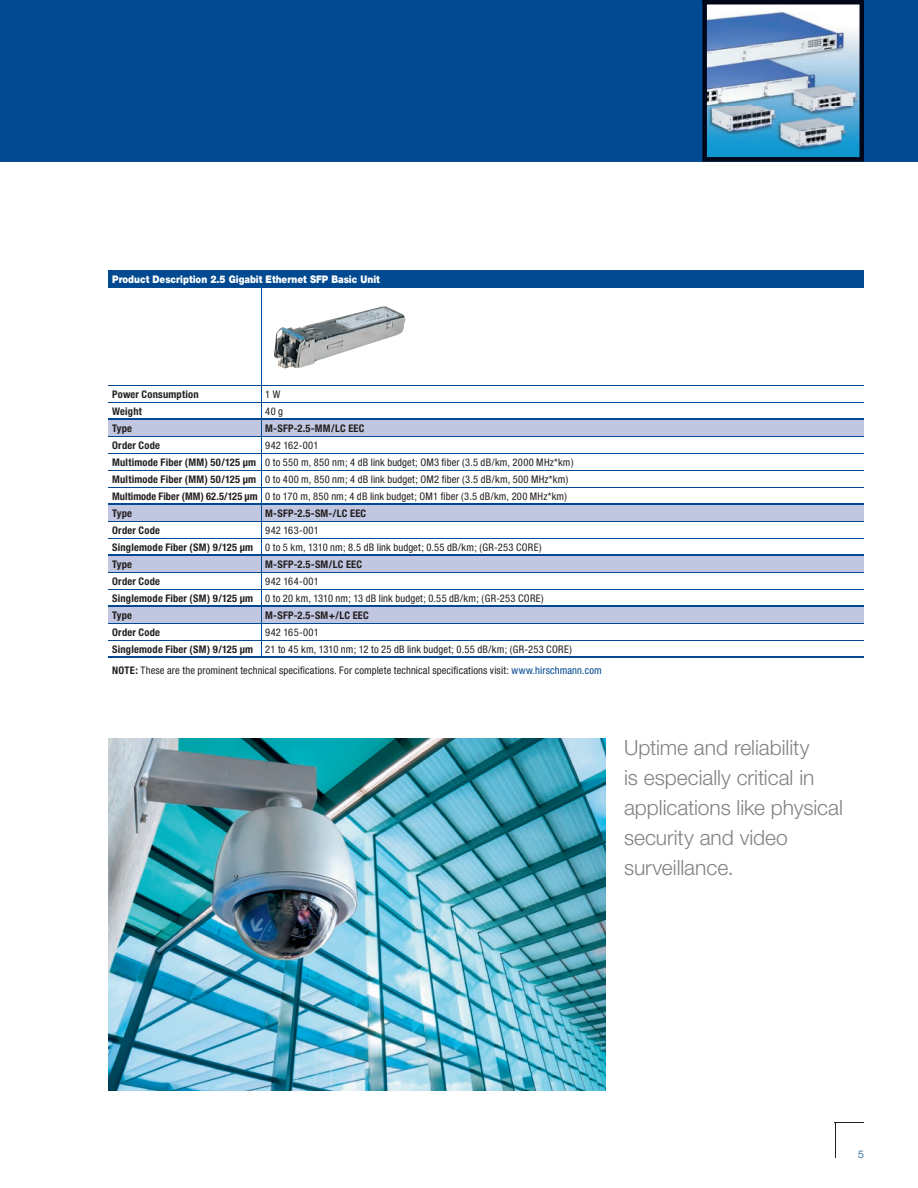
<style>
.page{position:relative;width:918px;height:1188px;background:#fff}
.page>*{position:absolute;margin:0;border:0;box-sizing:border-box;transform-origin:0 0}
.t1{font:300 21px/30px "Helvetica Neue";color:#808285}
.t2{font:condensed 10.5px/17px "Helvetica Neue";letter-spacing:.015em;color:#231f20}
.t3{font:700 condensed 10.5px "Helvetica Neue";letter-spacing:.02em;color:#231f20}
.t4{font:900 10.5px "Helvetica Neue";color:#fff;scale:.87 1}
.t5{font:300 10.5px "Helvetica Neue";color:#014990}
.s1{font-weight:700}
.s2{color:#014990}
</style>
<div class="page">
<hr style="left:835px;top:1122px;width:1px;height:36px;background:#231f20">
<svg style="left:836px;top:1122px;width:28px;height:1px"></svg>
<div style="left:0;top:0;width:918px;height:162px;background:#014990"></div>
<img style="left:702px;top:0;width:162px;height:162px">
<div style="left:108px;top:270px;width:756px;height:17px;background:#014990"></div>
<svg style="left:108px;top:420px;width:756px;height:203px"></svg>
<hr style="left:108px;top:287px;width:153px;height:1px;background:#014990">
<hr style="left:261px;top:287px;width:603px;height:1px;background:#014990">
<hr style="left:261px;top:288px;width:1px;height:97px;background:#014990">
<hr style="left:108px;top:385px;width:153px;height:1px;background:#014990">
<hr style="left:261px;top:385px;width:603px;height:1px;background:#014990">
<hr style="left:108px;top:402px;width:153px;height:1px;background:#014990">
<hr style="left:261px;top:402px;width:603px;height:1px;background:#014990">
<hr style="left:108px;top:419px;width:153px;height:1px;background:#014990">
<hr style="left:261px;top:419px;width:603px;height:1px;background:#014990">
<hr style="left:108px;top:436px;width:153px;height:1px;background:#014990">
<hr style="left:261px;top:436px;width:603px;height:1px;background:#014990">
<hr style="left:108px;top:453px;width:153px;height:1px;background:#014990">
<hr style="left:261px;top:453px;width:603px;height:1px;background:#014990">
<hr style="left:108px;top:470px;width:153px;height:1px;background:#014990">
<hr style="left:261px;top:470px;width:603px;height:1px;background:#014990">
<hr style="left:108px;top:487px;width:153px;height:1px;background:#014990">
<hr style="left:261px;top:487px;width:603px;height:1px;background:#014990">
<hr style="left:108px;top:504px;width:153px;height:1px;background:#014990">
<hr style="left:261px;top:504px;width:603px;height:1px;background:#014990">
<hr style="left:108px;top:521px;width:153px;height:1px;background:#014990">
<hr style="left:261px;top:521px;width:603px;height:1px;background:#014990">
<hr style="left:108px;top:538px;width:153px;height:1px;background:#014990">
<hr style="left:261px;top:538px;width:603px;height:1px;background:#014990">
<hr style="left:108px;top:555px;width:153px;height:1px;background:#014990">
<hr style="left:261px;top:555px;width:603px;height:1px;background:#014990">
<hr style="left:108px;top:572px;width:153px;height:1px;background:#014990">
<hr style="left:261px;top:572px;width:603px;height:1px;background:#014990">
<hr style="left:108px;top:589px;width:153px;height:1px;background:#014990">
<hr style="left:261px;top:589px;width:603px;height:1px;background:#014990">
<hr style="left:108px;top:606px;width:153px;height:1px;background:#014990">
<hr style="left:261px;top:606px;width:603px;height:1px;background:#014990">
<hr style="left:108px;top:623px;width:153px;height:1px;background:#014990">
<hr style="left:261px;top:623px;width:603px;height:1px;background:#014990">
<hr style="left:108px;top:640px;width:153px;height:1px;background:#014990">
<svg style="left:261px;top:386px;width:1px;height:271px"></svg>
<hr style="left:261px;top:640px;width:603px;height:1px;background:#014990">
<hr style="left:108px;top:657px;width:153px;height:1px;background:#014990">
<hr style="left:261px;top:657px;width:603px;height:1px;background:#014990">
<img style="left:274px;top:306px;width:132px;height:62px">
<img style="left:108px;top:739px;width:498px;height:352px">
<p class="t4" style="left:112px;top:273px;width:309px">Product Description 2.5 Gigabit Ethernet SFP Basic Unit</p>
<p class="t3" style="left:112px;top:388px;width:88px">Power Consumption</p>
<p class="t2" style="left:265px;top:386px;width:17px">1 W</p>
<p class="t3" style="left:112px;top:405px;width:31px">Weight</p>
<p class="t2" style="left:265px;top:403px;width:19px">40 g</p>
<p class="t3" style="left:112px;top:422px;width:21px">Type</p>
<p class="t3" style="left:265px;top:422px;width:101px">M-SFP-2.5-MM/LC EEC</p>
<p class="t3" style="left:112px;top:439px;width:49px">Order Code</p>
<p class="t2" style="left:112px;top:437px;width:463px;text-indent:153px">942 162-001<br><span class="s1">Multimode Fiber (MM) 50/125 µm</span> 0 to 550 m, 850 nm; 4 dB link budget; OM3 fiber (3.5 dB/km, 2000 MHz*km)<br><span class="s1">Multimode Fiber (MM) 50/125 µm</span> 0 to 400 m, 850 nm; 4 dB link budget; OM2 fiber (3.5 dB/km, 500 MHz*km)<br><span class="s1">Multimode Fiber (MM) 62.5/125 µm</span> 0 to 170 m, 850 nm; 4 dB link budget; OM1 fiber (3.5 dB/km, 200 MHz*km)<br><span class="s1">Type</span></p>
<p class="t3" style="left:265px;top:507px;width:102px">M-SFP-2.5-SM-/LC EEC</p>
<p class="t3" style="left:112px;top:524px;width:49px">Order Code</p>
<p class="t2" style="left:112px;top:522px;width:431px;text-indent:153px">942 163-001<br><span class="s1">Singlemode Fiber (SM) 9/125 µm</span> 0 to 5 km, 1310 nm; 8.5 dB link budget; 0.55 dB/km; (GR-253 CORE)<br><span class="s1">Type</span></p>
<p class="t3" style="left:265px;top:558px;width:98px">M-SFP-2.5-SM/LC EEC</p>
<p class="t3" style="left:112px;top:575px;width:49px">Order Code</p>
<p class="t2" style="left:112px;top:573px;width:433px;text-indent:153px">942 164-001<br><span class="s1">Singlemode Fiber (SM) 9/125 µm</span> 0 to 20 km, 1310 nm; 13 dB link budget; 0.55 dB/km; (GR-253 CORE)<br><span class="s1">Type</span></p>
<p class="t3" style="left:265px;top:609px;width:105px">M-SFP-2.5-SM+/LC EEC</p>
<p class="t3" style="left:112px;top:626px;width:49px">Order Code</p>
<p class="t2" style="left:112px;top:624px;width:461px;text-indent:153px">942 165-001<br><span class="s1">Singlemode Fiber (SM) 9/125 µm</span> 21 to 45 km, 1310 nm; 12 to 25 dB link budget; 0.55 dB/km; (GR-253 CORE)</p>
<p class="t2" style="left:112px;top:662px;width:491px"><span class="s1">NOTE:</span> These are the prominent technical specifications. For complete technical specifications visit: <span class="s2">www.hirschmann.com</span></p>
<h1 class="t1" style="left:624px;top:732px;width:220px">Uptime and reliability<br>is especially critical in applications like physical security and video surveillance.</h1>
<p class="t5" style="left:858px;top:1147px;width:7px">5</p>
</div>
